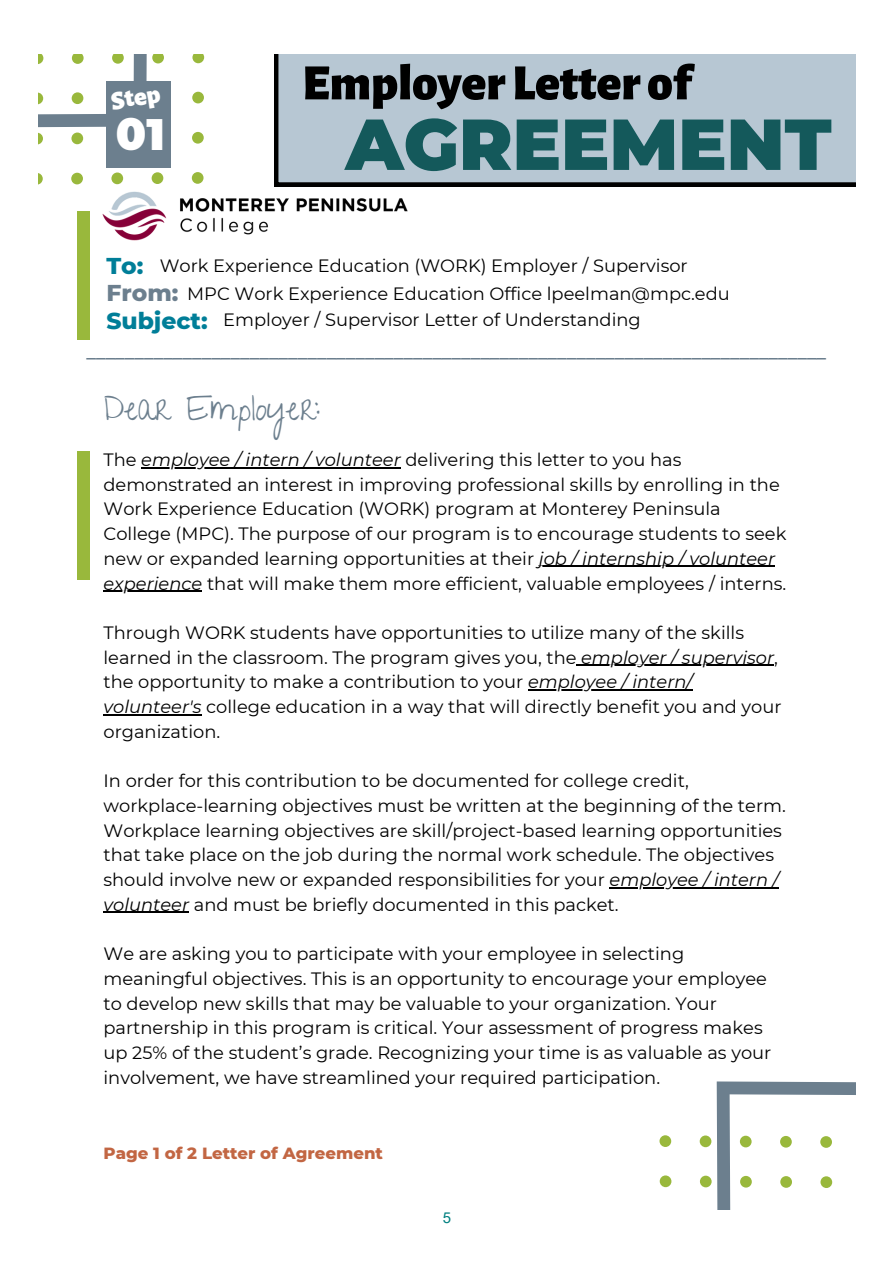
<style>
.page{position:relative;width:894px;height:1264px;background:#fff}
.page>*{position:absolute;margin:0;border:0;box-sizing:border-box;transform-origin:0 0}
.t1{font:900 72px "Montserrat";color:#14595b}
.t2{font:900 50.85px "Alegreya Sans";color:#000}
.t3{font:900 43.95px "Montserrat";color:#fff}
.t4{font:33px "Give You Glory";color:#6c7f8e}
.t5{font:900 26.1px "Alegreya Sans";color:#fff}
.t6{font:800 23.4px/27.8px "Montserrat";color:#007e98}
.t7{font:600 19.2px "Montserrat";color:#6c7f8e}
.t8{font:17.85px/24.8px "Montserrat";color:#000}
.t9{font:800 16.5px "Montserrat";color:#c26643}
.t10{font:15px "Arial";color:#008080}
.s1{color:#6c7f8e}
.s2{font-style:italic}
</style>
<div class="page">
<div style="left:274px;top:54px;width:581px;height:132px;background:#b7c7d3"></div>
<svg style="left:38px;top:54px;width:167px;height:131px"></svg>
<div style="left:78px;top:211px;width:12px;height:129px;background:#99b83c"></div>
<div style="left:78px;top:451px;width:12px;height:128px;background:#99b83c"></div>
<img style="left:78px;top:167px;width:362px;height:74px">
<hr style="left:141px;top:467px;width:259px;height:1px;background:#000">
<hr style="left:538px;top:566px;width:237px;height:1px;background:#000">
<hr style="left:103px;top:590px;width:99px;height:1px;background:#000">
<hr style="left:576px;top:664px;width:198px;height:1px;background:#000">
<hr style="left:528px;top:689px;width:164px;height:1px;background:#000">
<hr style="left:103px;top:714px;width:98px;height:1px;background:#000">
<hr style="left:609px;top:887px;width:169px;height:1px;background:#000">
<hr style="left:103px;top:911px;width:86px;height:1px;background:#000">
<svg style="left:660px;top:1081px;width:195px;height:128px"></svg>
<div style="left:659px;top:1175px;width:12px;height:12px;background:#99b83c;border-radius:50%"></div>
<div style="left:699px;top:1175px;width:12px;height:12px;background:#99b83c;border-radius:50%"></div>
<svg style="left:739px;top:1175px;width:12px;height:12px"></svg>
<div style="left:780px;top:1176px;width:11px;height:11px;background:#99b83c;border-radius:50%"></div>
<div style="left:820px;top:1176px;width:12px;height:11px;background:#99b83c;border-radius:50%"></div>
<div style="left:659px;top:1135px;width:12px;height:11px;background:#99b83c;border-radius:50%"></div>
<div style="left:699px;top:1135px;width:12px;height:12px;background:#99b83c;border-radius:50%"></div>
<div style="left:739px;top:1135px;width:12px;height:12px;background:#99b83c;border-radius:50%"></div>
<svg style="left:779px;top:1135px;width:12px;height:12px"></svg>
<div style="left:820px;top:1136px;width:11px;height:11px;background:#99b83c;border-radius:50%"></div>
<div style="left:106px;top:81px;width:64px;height:86px;background:#6c7f8e"></div>
<h3 class="t5" style="left:109px;top:89px;width:51px;rotate:-10deg">Step</h3>
<h3 class="t3" style="left:116px;top:108px;width:50px">01</h3>
<p class="t2" style="left:302px;top:59px;width:390px">Employer Letter of</p>
<h4 class="t1" style="left:345px;top:100px;width:487px">AGREEMENT</h4>
<p class="t8" style="left:160px;top:253px;width:529px">Work Experience Education (WORK) Employer / Supervisor</p>
<p class="t8" style="left:223px;top:307px;width:419px">Employer / Supervisor Letter of Understanding</p>
<p class="t7" style="left:86px;top:339px;width:741px">_____________________________________________________________________________</p>
<p class="t4" style="left:103px;top:389px;width:218px">Dear Employer:</p>
<p class="t6" style="left:106px;top:251px;width:103px">To:<br><span class="s1">From:<br></span>Subject:</p>
<h2 class="t8" style="left:187px;top:281px;width:544px">MPC Work Experience Education Office lpeelman@mpc.edu</h2>
<h1 class="t8" style="left:103px;top:447px;width:579px">The <span class="s2">employee / intern / volunteer</span> delivering this letter to you has</h1>
<p class="t8" style="left:103px;top:472px;width:684px">demonstrated an interest in improving professional skills by enrolling in the Work Experience Education (WORK) program at Monterey Peninsula College (MPC). The purpose of our program is to encourage students to seek new or expanded learning opportunities at their <span class="s2">job / internship / volunteer</span></p>
<p class="t8" style="left:103px;top:571px;width:684px"><span class="s2">experience</span> that will make them more efficient, valuable employees / interns.</p>
<p class="t8" style="left:103px;top:620px;width:675px">Through WORK students have opportunities to utilize many of the skills learned in the classroom. The program gives you, the <span class="s2">employer / supervisor</span>,</p>
<p class="t8" style="left:103px;top:669px;width:590px">the opportunity to make a contribution to your <span class="s2">employee / intern/</span></p>
<p class="t8" style="left:103px;top:694px;width:679px"><span class="s2">volunteer's</span> college education in a way that will directly benefit you and your organization.</p>
<p class="t8" style="left:103px;top:768px;width:683px">In order for this contribution to be documented for college credit, workplace-learning objectives must be written at the beginning of the term.<br>Workplace learning objectives are skill/project-based learning opportunities that take place on the job during the normal work schedule. The objectives should involve new or expanded responsibilities for your <span class="s2">employee / intern /</span></p>
<p class="t8" style="left:103px;top:892px;width:516px"><span class="s2">volunteer</span> and must be briefly documented in this packet.</p>
<p class="t8" style="left:103px;top:941px;width:669px">We are asking you to participate with your employee in selecting meaningful objectives. This is an opportunity to encourage your employee to develop new skills that may be valuable to your organization. Your partnership in this program is critical. Your assessment of progress makes up 25% of the student’s grade. Recognizing your time is as valuable as your</p>
<h3 class="t8" style="left:103px;top:1064px;width:558px">involvement, we have streamlined your required participation.</h3>
<h6 class="t9" style="left:103px;top:1143px;width:281px">Page 1 of 2 Letter of Agreement</h6>
<p class="t10" style="left:442px;top:1207px;width:10px">5</p>
</div>
